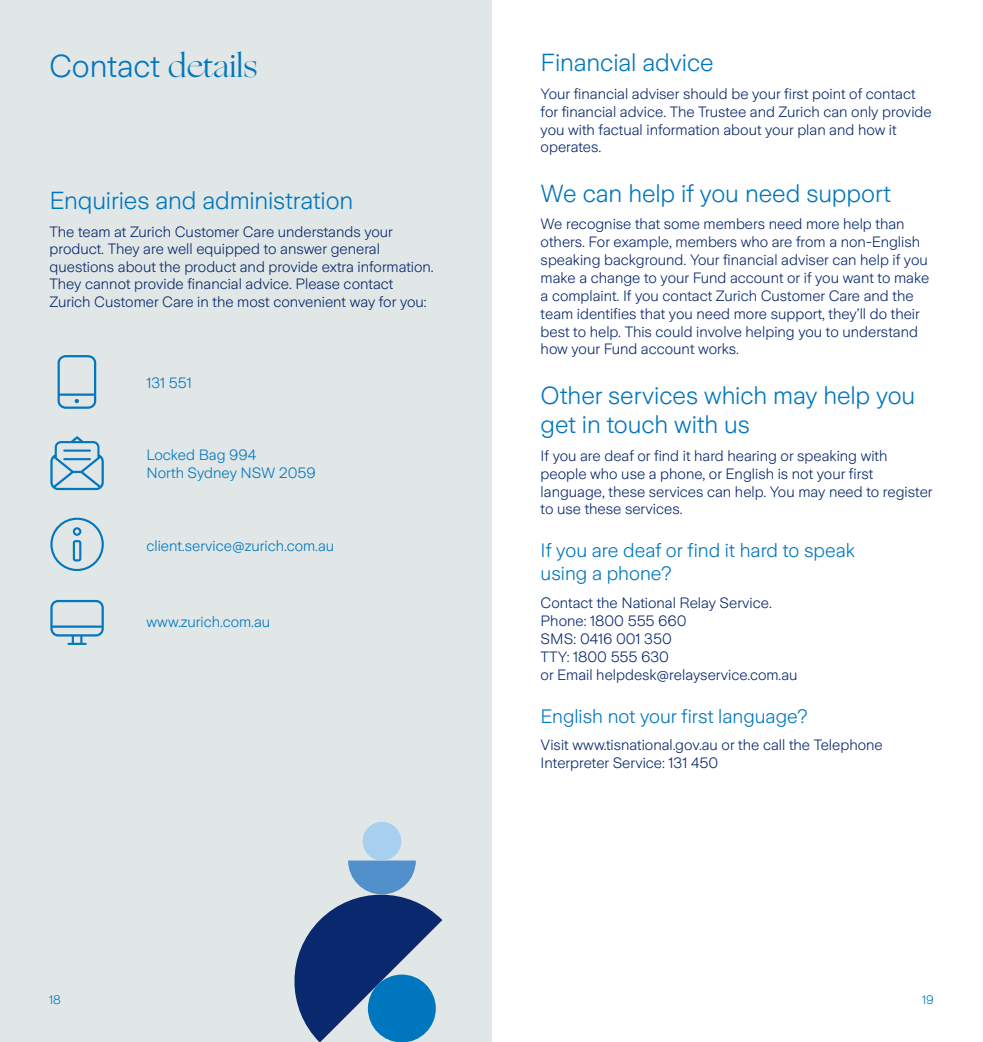
<style>
.page{position:relative;width:983px;height:1042px;background:#fff}
.page>*{position:absolute;margin:0;border:0;box-sizing:border-box;transform-origin:0 0}
.Head_2_18pt{font:300 31.5px "Zurich Sans";color:#0076be}
.Head_3_14pt{font:300 24.5px/29.4px "Zurich Sans";letter-spacing:-.005em;color:#0076be}
.Head_4_11pt{font:300 19.25px/23.1px "Zurich Sans";color:#0076be}
.Body_DarkBlue_9pt{font:300 14.88px/17.8px "Zurich Sans";color:#09286d}
.Body_DarkBlue_8_5pt{font:300 14.88px/17.5px "Zurich Sans";color:#09286d}
.Body_8_5pt{font:300 14.88px/17.5px "Zurich Sans";color:#0076be}
.t1{font:300 12.25px "Zurich Sans";color:#0076be}
.s1{font-family:"Ogg";font-weight:400}
</style>
<div class="page">
<div style="left:0;top:0;width:491px;height:1042px;background:#e0e7e6"></div>
<svg style="left:58px;top:355px;width:38px;height:54px"></svg>
<div style="left:362px;top:822px;width:39px;height:38px;background:#a6d0ee;border-radius:50%"></div>
<svg style="left:294px;top:860px;width:148px;height:182px"></svg>
<div style="left:368px;top:974px;width:67px;height:68px;background:#0076be;border-radius:50%"></div>
<svg style="left:50px;top:436px;width:54px;height:54px"></svg>
<svg style="left:50px;top:518px;width:54px;height:53px"></svg>
<svg style="left:50px;top:600px;width:54px;height:45px"></svg>
<p class="Head_2_18pt" style="left:49px;top:49px;width:210px">Contact <span class="s1">details</span></p>
<p class="Head_3_14pt" style="left:540px;top:48px;width:175px">Financial advice</p>
<p class="Body_DarkBlue_9pt" style="left:540px;top:85px;width:392px">Your financial adviser should be your first point of contact for financial advice. The Trustee and Zurich can only provide you with factual information about your plan and how it operates.</p>
<p class="Head_3_14pt" style="left:540px;top:179px;width:352px">We can help if you need support</p>
<p class="Body_DarkBlue_9pt" style="left:540px;top:216px;width:390px">We recognise that some members need more help than others. For example, members who are from a non-English speaking background. Your financial adviser can help if you make a change to your Fund account or if you want to make a complaint. If you contact Zurich Customer Care and the team identifies that you need more support, they’ll do their best to help. This could involve helping you to understand how your Fund account works.</p>
<p class="Head_3_14pt" style="left:540px;top:381px;width:376px">Other services which may help you get in touch with us</p>
<p class="Body_DarkBlue_9pt" style="left:540px;top:447px;width:393px">If you are deaf or find it hard hearing or speaking with people who use a phone, or English is not your first language, these services can help. You may need to register to use these services.</p>
<p class="Head_4_11pt" style="left:540px;top:539px;width:316px">If you are deaf or find it hard to speak using a phone?</p>
<p class="Body_DarkBlue_9pt" style="left:540px;top:594px;width:258px">Contact the National Relay Service.<br>Phone: 1800 555 660<br>SMS: 0416 001 350<br>TTY: 1800 555 630<br>or Email helpdesk@relayservice.com.au</p>
<p class="Head_4_11pt" style="left:540px;top:705px;width:268px">English not your first language?</p>
<p class="Body_DarkBlue_9pt" style="left:540px;top:736px;width:343px">Visit www.tisnational.gov.au or the call the Telephone<br>Interpreter Service: 131 450</p>
<p class="Head_3_14pt" style="left:49px;top:187px;width:305px">Enquiries and administration</p>
<p class="Body_DarkBlue_8_5pt" style="left:49px;top:223px;width:385px">The team at Zurich Customer Care understands your product. They are well equipped to answer general questions about the product and provide extra information.<br>They cannot provide financial advice. Please contact Zurich Customer Care in the most convenient way for you:</p>
<p class="Body_8_5pt" style="left:146px;top:374px;width:47px">131 551</p>
<p class="Body_8_5pt" style="left:146px;top:446px;width:171px">Locked Bag 994<br>North Sydney NSW 2059</p>
<p class="Body_8_5pt" style="left:146px;top:537px;width:189px">client.service@zurich.com.au</p>
<p class="Body_8_5pt" style="left:146px;top:613px;width:125px">www.zurich.com.au</p>
<p class="t1" style="left:49px;top:993px;width:13px">18</p>
<p class="t1" style="left:921px;top:993px;width:13px">19</p>
</div>
